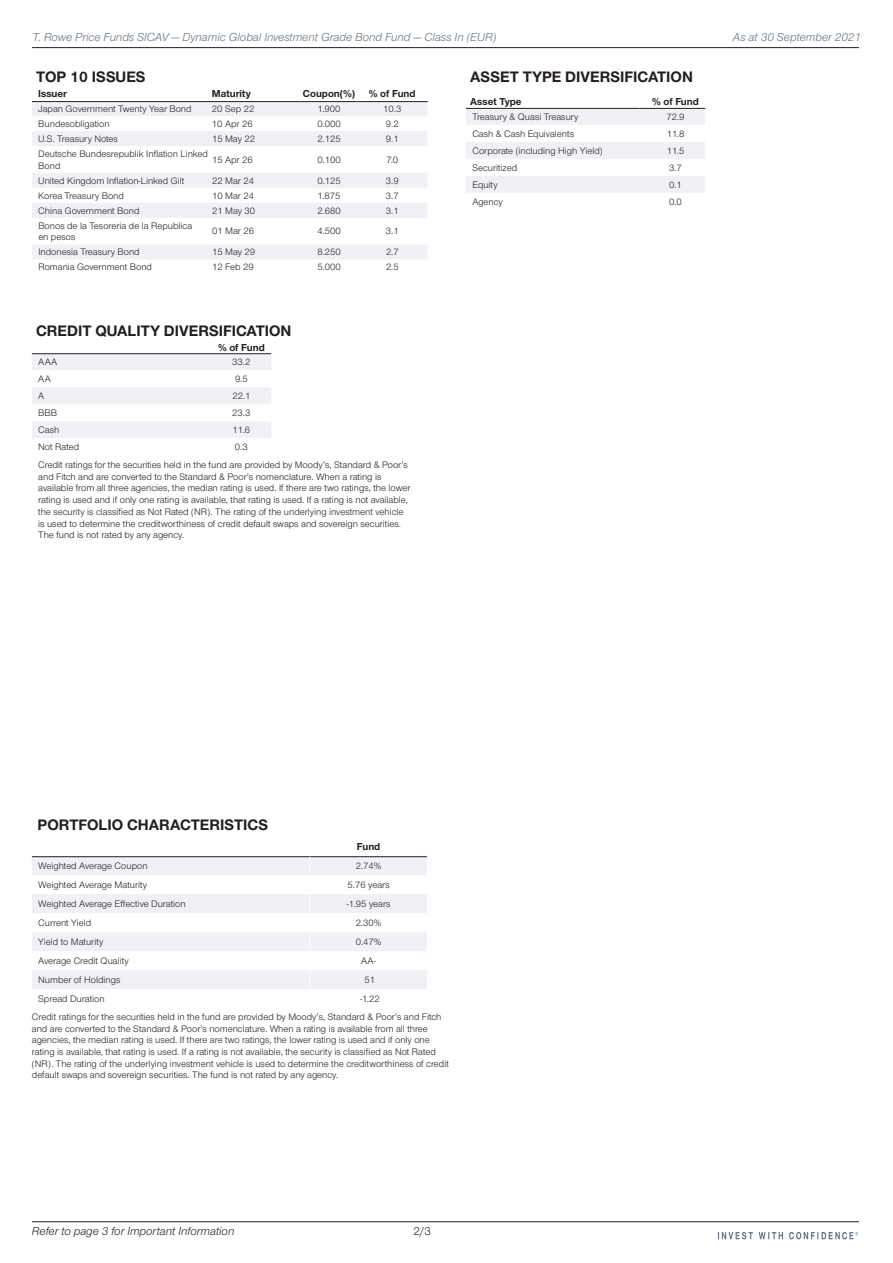
<style>
.page{position:relative;width:893px;height:1263px;background:#fff}
.page>*{position:absolute;margin:0;border:0;box-sizing:border-box;transform-origin:0 0}
.t1{font:700 15.75px "Nimbus San Nov";color:#231f20}
.t2{font:italic 12px "Nimbus San Nov";color:#65717f}
.t3{font:italic 12px "Nimbus San Nov";color:#231f20}
.t4{font:12px "Nimbus San Nov";color:#231f20}
.t5{font:700 10.5px "Nimbus San Nov";color:#231f20}
.t6{font:9.75px/11.7px "Nimbus San Nov";color:#231f20}
</style>
<div class="page">
<hr style="left:32px;top:47px;width:827px;height:1px;background:#231f20">
<hr style="left:32px;top:1221px;width:827px;height:1px;background:#231f20">
<svg style="left:718px;top:1232px;width:140px;height:7px"></svg>
<svg style="left:32px;top:102px;width:395px;height:157px"></svg>
<hr style="left:32px;top:101px;width:180px;height:1px;background:#231f20">
<hr style="left:212px;top:101px;width:89px;height:1px;background:#231f20">
<hr style="left:301px;top:101px;width:56px;height:1px;background:#231f20">
<hr style="left:357px;top:101px;width:71px;height:1px;background:#231f20">
<svg style="left:32px;top:354px;width:239px;height:84px"></svg>
<hr style="left:32px;top:353px;width:173px;height:1px;background:#231f20">
<hr style="left:205px;top:353px;width:66px;height:1px;background:#231f20">
<svg style="left:466px;top:108px;width:240px;height:85px"></svg>
<hr style="left:466px;top:108px;width:173px;height:1px;background:#231f20">
<hr style="left:639px;top:108px;width:66px;height:1px;background:#231f20">
<svg style="left:32px;top:857px;width:395px;height:132px;fill:#eff1f4"></svg>
<hr style="left:32px;top:856px;width:278px;height:1px;background:#231f20">
<hr style="left:310px;top:856px;width:117px;height:1px;background:#231f20">
<svg style="left:310px;top:856px;width:1px;height:133px"></svg>
<p class="t2" style="left:33px;top:30px;width:465px">T. Rowe Price Funds SICAV — Dynamic Global Investment Grade Bond Fund — Class In (EUR)</p>
<h1 class="t1" style="left:36px;top:67px;width:111px">TOP 10 ISSUES</h1>
<p class="t5" style="left:38px;top:88px;width:30px">Issuer</p>
<p class="t5" style="left:212px;top:88px;width:41px">Maturity</p>
<p class="t5" style="left:303px;top:88px;width:54px">Coupon(%)</p>
<p class="t5" style="left:369px;top:88px;width:48px">% of Fund</p>
<p class="t6" style="left:38px;top:103px;width:155px">Japan Government Twenty Year Bond</p>
<p class="t6" style="left:212px;top:103px;width:44px">20 Sep 22</p>
<p class="t6" style="left:318px;top:103px;width:24px">1.900</p>
<p class="t6" style="left:383px;top:103px;width:20px">10.3</p>
<p class="t6" style="left:38px;top:118px;width:73px">Bundesobligation</p>
<p class="t6" style="left:212px;top:118px;width:42px">10 Apr 26</p>
<p class="t6" style="left:317px;top:118px;width:25px">0.000</p>
<p class="t6" style="left:386px;top:118px;width:14px">9.2</p>
<p class="t6" style="left:38px;top:133px;width:81px">U.S. Treasury Notes</p>
<p class="t6" style="left:212px;top:133px;width:45px">15 May 22</p>
<p class="t6" style="left:317px;top:133px;width:25px">2.125</p>
<p class="t6" style="left:386px;top:133px;width:14px">9.1</p>
<p class="t6" style="left:38px;top:148px;width:171px">Deutsche Bundesrepublik Inflation Linked<br>Bond</p>
<p class="t6" style="left:212px;top:154px;width:42px">15 Apr 26</p>
<p class="t6" style="left:317px;top:154px;width:25px">0.100</p>
<p class="t6" style="left:386px;top:154px;width:13px">7.0</p>
<p class="t6" style="left:38px;top:175px;width:147px">United Kingdom Inflation-Linked Gilt</p>
<p class="t6" style="left:212px;top:175px;width:43px">22 Mar 24</p>
<p class="t6" style="left:317px;top:175px;width:25px">0.125</p>
<p class="t6" style="left:386px;top:175px;width:14px">3.9</p>
<p class="t6" style="left:38px;top:190px;width:87px">Korea Treasury Bond</p>
<p class="t6" style="left:212px;top:190px;width:43px">10 Mar 24</p>
<p class="t6" style="left:318px;top:190px;width:24px">1.875</p>
<p class="t6" style="left:386px;top:190px;width:14px">3.7</p>
<p class="t6" style="left:38px;top:205px;width:103px">China Government Bond</p>
<p class="t6" style="left:212px;top:205px;width:45px">21 May 30</p>
<p class="t6" style="left:317px;top:205px;width:25px">2.680</p>
<p class="t6" style="left:386px;top:205px;width:14px">3.1</p>
<p class="t6" style="left:38px;top:220px;width:155px">Bonos de la Tesoreria de la Republica en pesos</p>
<p class="t6" style="left:212px;top:225px;width:43px">01 Mar 26</p>
<p class="t6" style="left:317px;top:225px;width:25px">4.500</p>
<p class="t6" style="left:386px;top:225px;width:14px">3.1</p>
<p class="t6" style="left:38px;top:246px;width:103px">Indonesia Treasury Bond</p>
<p class="t6" style="left:212px;top:246px;width:45px">15 May 29</p>
<p class="t6" style="left:317px;top:246px;width:25px">8.250</p>
<p class="t6" style="left:386px;top:246px;width:14px">2.7</p>
<p class="t6" style="left:38px;top:261px;width:115px">Romania Government Bond</p>
<p class="t6" style="left:212px;top:261px;width:43px">12 Feb 29</p>
<p class="t6" style="left:317px;top:261px;width:25px">5.000</p>
<p class="t6" style="left:386px;top:261px;width:14px">2.5</p>
<h1 class="t1" style="left:470px;top:67px;width:224px">ASSET TYPE DIVERSIFICATION</h1>
<p class="t5" style="left:470px;top:95px;width:53px">Asset Type</p>
<p class="t5" style="left:652px;top:95px;width:48px">% of Fund</p>
<p class="t6" style="left:472px;top:111px;width:108px">Treasury &amp; Quasi Treasury</p>
<p class="t6" style="left:667px;top:111px;width:19px">72.9</p>
<p class="t6" style="left:472px;top:128px;width:103px">Cash &amp; Cash Equivalents</p>
<p class="t6" style="left:667px;top:128px;width:19px">11.8</p>
<p class="t6" style="left:472px;top:145px;width:132px">Corporate (including High Yield)</p>
<p class="t6" style="left:667px;top:145px;width:19px">11.5</p>
<p class="t6" style="left:472px;top:162px;width:46px">Securitized</p>
<p class="t6" style="left:669px;top:162px;width:14px">3.7</p>
<p class="t6" style="left:472px;top:179px;width:27px">Equity</p>
<p class="t6" style="left:669px;top:179px;width:14px">0.1</p>
<p class="t6" style="left:472px;top:196px;width:32px">Agency</p>
<p class="t6" style="left:669px;top:196px;width:14px">0.0</p>
<h1 class="t1" style="left:36px;top:322px;width:257px">CREDIT QUALITY DIVERSIFICATION</h1>
<p class="t5" style="left:218px;top:341px;width:48px">% of Fund</p>
<p class="t6" style="left:38px;top:356px;width:20px">AAA</p>
<p class="t6" style="left:232px;top:356px;width:20px">33.2</p>
<p class="t6" style="left:38px;top:373px;width:14px">AA</p>
<p class="t6" style="left:235px;top:373px;width:14px">9.5</p>
<p class="t6" style="left:38px;top:390px;width:8px">A</p>
<p class="t6" style="left:232px;top:390px;width:19px">22.1</p>
<p class="t6" style="left:38px;top:407px;width:20px">BBB</p>
<p class="t6" style="left:232px;top:407px;width:20px">23.3</p>
<p class="t6" style="left:38px;top:424px;width:23px">Cash</p>
<p class="t6" style="left:233px;top:424px;width:19px">11.6</p>
<p class="t6" style="left:38px;top:441px;width:42px">Not Rated</p>
<p class="t6" style="left:38px;top:438px;width:371px;line-height:18.1px;text-indent:197px">0.3<br>Credit ratings for the securities held in the fund are provided by Moody’s, Standard &amp; Poor’s</p>
<p class="t6" style="left:38px;top:471px;width:374px">and Fitch and are converted to the Standard &amp; Poor’s nomenclature. When a rating is available from all three agencies, the median rating is used. If there are two ratings, the lower rating is used and if only one rating is available, that rating is used. If a rating is not available, the security is classified as Not Rated (NR). The rating of the underlying investment vehicle is used to determine the creditworthiness of credit default swaps and sovereign securities.<br>The fund is not rated by any agency.</p>
<p class="t2" style="left:733px;top:30px;width:130px">As at 30 September 2021</p>
<h1 class="t1" style="left:38px;top:815px;width:232px">PORTFOLIO CHARACTERISTICS</h1>
<p class="t5" style="left:357px;top:841px;width:25px">Fund</p>
<p class="t6" style="left:38px;top:860px;width:111px">Weighted Average Coupon</p>
<p class="t6" style="left:356px;top:860px;width:27px">2.74%</p>
<p class="t6" style="left:38px;top:879px;width:110px">Weighted Average Maturity</p>
<p class="t6" style="left:348px;top:879px;width:44px">5.76 years</p>
<p class="t6" style="left:38px;top:898px;width:149px">Weighted Average Effective Duration</p>
<p class="t6" style="left:347px;top:898px;width:45px">-1.95 years</p>
<p class="t6" style="left:38px;top:917px;width:55px">Current Yield</p>
<p class="t6" style="left:356px;top:917px;width:27px">2.30%</p>
<p class="t6" style="left:38px;top:936px;width:67px">Yield to Maturity</p>
<p class="t6" style="left:356px;top:936px;width:27px">0.47%</p>
<p class="t6" style="left:38px;top:955px;width:92px">Average Credit Quality</p>
<p class="t6" style="left:361px;top:955px;width:16px">AA-</p>
<p class="t6" style="left:38px;top:974px;width:84px">Number of Holdings</p>
<p class="t6" style="left:365px;top:974px;width:12px">51</p>
<p class="t6" style="left:38px;top:993px;width:68px">Spread Duration</p>
<p class="t6" style="left:32px;top:990px;width:411px;line-height:18px;text-indent:328px">-1.22<br>Credit ratings for the securities held in the fund are provided by Moody’s, Standard &amp; Poor’s and Fitch</p>
<p class="t6" style="left:32px;top:1022px;width:419px">and are converted to the Standard &amp; Poor’s nomenclature. When a rating is available from all three agencies, the median rating is used. If there are two ratings, the lower rating is used and if only one rating is available, that rating is used. If a rating is not available, the security is classified as Not Rated (NR). The rating of the underlying investment vehicle is used to determine the creditworthiness of credit default swaps and sovereign securities. The fund is not rated by any agency.</p>
<p class="t3" style="left:32px;top:1224px;width:204px">Refer to page 3 for Important Information</p>
<p class="t4" style="left:414px;top:1224px;width:19px">2/3</p>
</div>
